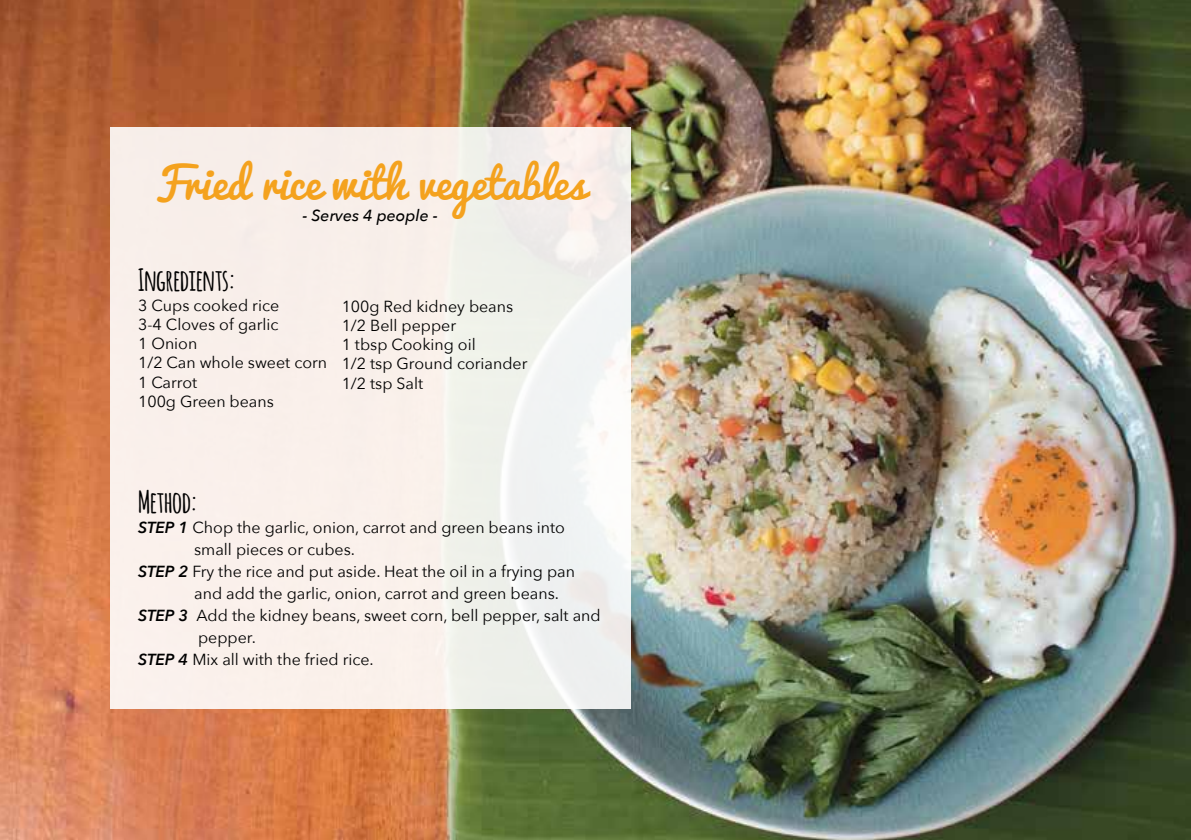
<style>
.page{position:relative;width:1191px;height:840px;background:#fff}
.page>*{position:absolute;margin:0;border:0;box-sizing:border-box;transform-origin:0 0}
.t1{font:42px "Pacifico";color:#f4a21e}
.t2{font:700 30px "Amatic";color:#000}
.t3{font:16px/19.2px "Avenir Next";color:#000}
.t4{font:italic 500 16px "Avenir Next";color:#000}
.s1{font-weight:600;font-style:italic}
</style>
<div class="page">
<img style="left:0;top:0;width:1191px;height:839px">
<div style="left:110px;top:127px;width:520px;height:581px;background:#f9f0eb"></div>
<h1 class="t1" style="left:154px;top:147px;width:433px">Fried rice with vegetables</h1>
<p class="t4" style="left:302px;top:201px;width:137px">- Serves 4 people -</p>
<h2 class="t2" style="left:138px;top:258px;width:99px">Ingredients:</h2>
<p class="t3" style="left:138px;top:295px;width:191px">3 Cups cooked rice<br>3-4 Cloves of garlic<br>1 Onion<br>1/2 Can whole sweet corn<br>1 Carrot<br>100g Green beans</p>
<p class="t3" style="left:342px;top:296px;width:187px">100g Red kidney beans<br>1/2 Bell pepper<br>1 tbsp Cooking oil<br>1/2 tsp Ground coriander<br>1/2 tsp Salt</p>
<h2 class="t2" style="left:138px;top:480px;width:61px">Method:</h2>
<p class="t3" style="left:138px;top:517px;width:428px"><span class="s1">STEP 1</span> Chop the garlic, onion, carrot and green beans into</p>
<p class="t3" style="left:194px;top:539px;width:162px">small pieces or cubes.</p>
<p class="t3" style="left:138px;top:561px;width:438px"><span class="s1">STEP 2</span> Fry the rice and put aside. Heat the oil in a frying pan</p>
<p class="t3" style="left:194px;top:583px;width:366px">and add the garlic, onion, carrot and green beans.</p>
<p class="t3" style="left:138px;top:605px;width:464px"><span class="s1">STEP 3</span> Add the kidney beans, sweet corn, bell pepper, salt and</p>
<p class="t3" style="left:198px;top:627px;width:59px">pepper.</p>
<p class="t3" style="left:138px;top:649px;width:237px"><span class="s1">STEP 4</span> Mix all with the fried rice.</p>
</div>
